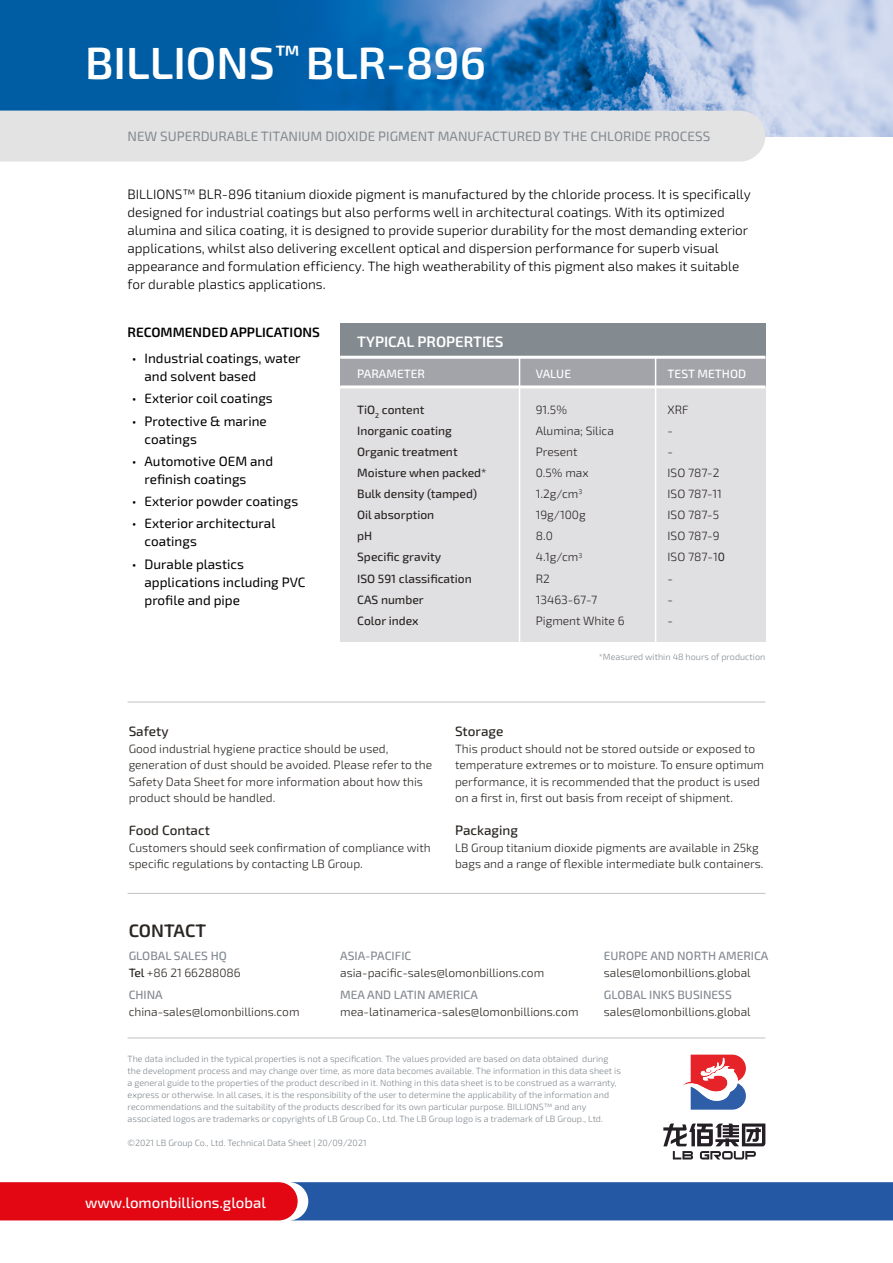
<style>
.page{position:relative;width:893px;height:1263px;background:#fff}
.page>*{position:absolute;margin:0;border:0;box-sizing:border-box;transform-origin:0 0}
.t1{font:600 45px "Exo 2";color:#fff}
.t2{font:600 18px "Exo 2";color:#2a2623}
.t3{font:500 15px "Exo 2";color:#fff}
.t4{font:600 15px "Exo 2";color:#fff}
.t5{font:300 13.5px/18px "Exo 2";color:#000}
.t6{font:13.5px/18px "Exo 2";color:#000}
.t7{font:13.5px "Exo 2";color:#838a90}
.t8{font:500 13.5px "Exo 2";color:#2a2623}
.t9{font:600 13.5px "Exo 2";color:#000}
.t10{font:300 12px/21px "Exo 2";color:#2a2623}
.t11{font:500 12px/21px "Exo 2";color:#2a2623}
.t12{font:500 12px/16.5px "Exo 2";color:#838a90}
.t13{font:500 12px "Exo 2";color:#fff}
.t14{font:300 9px/12px "Exo 2";color:#838a90}
.s1{font-family:"Exo 2.0"}
.s2{font-weight:400}
.s3{color:#2a2623}
.s4{font-weight:300;color:#2a2623}
</style>
<div class="page">
<img style="left:0;top:0;width:893px;height:136px">
<div style="left:0;top:111px;width:765px;height:51px;background:#e3e3e3"></div>
<svg style="left:0;top:1182px;width:893px;height:38px;background:#663f76"></svg>
<hr style="left:128px;top:893px;width:637px;height:1px;background:#c2c2c5">
<div style="left:340px;top:357px;width:425px;height:285px;background:#e0dfe2"></div>
<div style="left:340px;top:323px;width:425px;height:34px;background:#838a90"></div>
<div style="left:340px;top:357px;width:425px;height:30px;background:#a2a4aa"></div>
<hr style="left:340px;top:356px;width:425px;height:3px;background:#fff">
<hr style="left:340px;top:385px;width:425px;height:3px;background:#fff">
<hr style="left:655px;top:357px;width:1px;height:285px;background:#fff">
<hr style="left:519px;top:357px;width:1px;height:285px;background:#fff">
<svg style="left:663px;top:1123px;width:102px;height:36px"></svg>
<svg style="left:683px;top:1054px;width:63px;height:56px"></svg>
<hr style="left:128px;top:1037px;width:637px;height:1px;background:#c2c2c5">
<hr style="left:128px;top:702px;width:637px;height:1px;background:#c2c2c5">
<h1 class="t1" style="left:85px;top:32px;width:402px">BILLIONS<sup>™</sup> BLR-896</h1>
<p class="t7" style="left:128px;top:127px;width:584px">NEW SUPERDURABLE TITANIUM DIOXIDE PIGMENT MANUFACTURED BY THE CHLORIDE PROCESS</p>
<p class="t5" style="left:128px;top:185px;width:625px">BILLIONS™ BLR-896 titanium dioxide pigment <span class="s1">is</span> manufactured by the chloride process. It is specifically designed for industrial coatings but also performs well in architectural coatings. With its optimized alumina and silica coating, it is designed to provide superior durability for the most demanding exterior applications, whilst also delivering excellent optical and dispersion performance for superb visual appearance and formulation efficiency. The high weatherability of this pigment also makes it suitable for durable plastics applications.</p>
<p class="t9" style="left:128px;top:322px;width:194px">RECOMMENDED APPLICATIONS</p>
<p class="t6" style="left:145px;top:349px;width:158px;text-indent:-13px">• Industrial coatings, water and solvent based</p>
<p class="t6" style="left:132px;top:389px;width:142px">• Exterior coil coatings</p>
<p class="t6" style="left:145px;top:411px;width:124px;text-indent:-13px">• Protective &amp; marine coatings</p>
<p class="t6" style="left:145px;top:452px;width:130px;text-indent:-13px">• Automotive OEM and refinish coatings</p>
<p class="t6" style="left:132px;top:492px;width:168px">• Exterior powder coatings</p>
<p class="t6" style="left:145px;top:514px;width:132px;text-indent:-13px">• Exterior architectural coatings</p>
<p class="t6" style="left:145px;top:554px;width:163px;text-indent:-13px">• Durable plastics applications including PVC profile and pipe</p>
<p class="t4" style="left:357px;top:331px;width:148px">TYPICAL PROPERTIES</p>
<p class="t13" style="left:357px;top:365px;width:69px">PARAMETER</p>
<p class="t13" style="left:536px;top:365px;width:37px">VALUE</p>
<p class="t13" style="left:668px;top:365px;width:80px">TEST METHOD</p>
<p class="t11" style="left:357px;top:399px;width:131px">TiO<sub>2</sub> content<br>Inorganic coating<br>Organic treatment<br>Moisture when packed*<br>Bulk density (tamped)<br>Oil absorption<br>pH<br>Specific gravity<br>ISO 591 classification<br>CAS number<br>Color index</p>
<p class="t10" style="left:668px;top:399px;width:59px">XRF<br>-<br>-<br>ISO 787-2<br>ISO 787-11<br>ISO 787-5<br>ISO 787-9<br>ISO 787-1<span class="s2">0 </span>-<br>-<br>-</p>
<p class="t10" style="left:536px;top:399px;width:90px">91.5%<br>Alumina; Silica<br>Present<br>0.5% max<br>1.2g/cm<sup>3<br></sup>19g/100g<br>8.0<br>4.1g/cm<sup>3<br></sup>R2<br>13463-67-7<br>Pigment White 6</p>
<p class="t14" style="left:599px;top:650px;width:168px">*Measured within 48 hours of production</p>
<p class="t8" style="left:129px;top:722px;width:41px">Safety</p>
<p class="t10" style="left:129px;top:740px;width:305px;line-height:16.5px">Good industrial hygiene practice should be used, generation of dust should be avoided. Please refer to the Safety Data Sheet for more information about how this product should be handled.</p>
<p class="t8" style="left:129px;top:821px;width:83px">Food Contact</p>
<p class="t10" style="left:129px;top:839px;width:304px;line-height:16.5px">Customers should seek confirmation of compliance with specific regulations by contacting LB Group.</p>
<h2 class="t2" style="left:129px;top:917px;width:79px">CONTACT</h2>
<p class="t8" style="left:455px;top:722px;width:50px">Storage</p>
<p class="t10" style="left:455px;top:740px;width:311px;line-height:16.5px">This product should not be stored outside or exposed to temperature extremes or to moisture. To ensure optimum performance, it is recommended that the product is used on a first in, first out basis from receipt of shipment.</p>
<p class="t8" style="left:455px;top:821px;width:65px">Packaging</p>
<p class="t10" style="left:455px;top:839px;width:310px;line-height:16.5px">LB Group titanium dioxide pigments are available in 25kg bags and a range of flexible intermediate bulk containers.</p>
<p class="t12" style="left:129px;top:947px;width:114px">GLOBAL SALES HQ<br><span class="s3">Tel</span> <span class="s4">+86 21 66288086</span></p>
<p class="t12" style="left:129px;top:986px;width:36px">CHINA</p>
<p class="t10" style="left:129px;top:1001px;width:172px">china-sales@lomonbillions.com</p>
<p class="t12" style="left:340px;top:947px;width:73px">ASIA-PACIFIC</p>
<p class="t10" style="left:340px;top:962px;width:205px">asia-pacific-sales@lomonbillions.com</p>
<p class="t12" style="left:340px;top:986px;width:139px">MEA AND LATIN AMERICA</p>
<p class="t10" style="left:340px;top:1001px;width:240px">mea-latinamerica-sales@lomonbillions.com</p>
<p class="t12" style="left:604px;top:947px;width:166px">EUROPE AND NORTH AMERICA</p>
<p class="t10" style="left:604px;top:962px;width:148px">sales@lomonbillions.global</p>
<p class="t12" style="left:604px;top:986px;width:130px">GLOBAL INKS BUSINESS</p>
<p class="t10" style="left:604px;top:1001px;width:148px">sales@lomonbillions.global</p>
<p class="t14" style="left:128px;top:1053px;width:495px">The data included in the typical properties is not a specification. The values provided are based on data obtained during the development process and may change over time, as more data becomes available. The information in this data sheet is a general guide to the properties of the product described in it. Nothing in this data sheet is to be construed as a warranty, express or otherwise. In all cases, it is the responsibility of the user to determine the applicability of the information and recommendations and the suitability of the products described for its own particular purpose. BILLIONS™ and any associated logos are trademarks or copyrights of LB Group Co., Ltd. The LB Group logo is a trademark of LB Group., Ltd.</p>
<p class="t14" style="left:128px;top:1137px;width:240px">©2021 LB Group Co., Ltd. Technical Data Sheet | 20/09/2021</p>
<p class="t3" style="left:85px;top:1192px;width:182px">www.lomonbillions.global</p>
</div>
